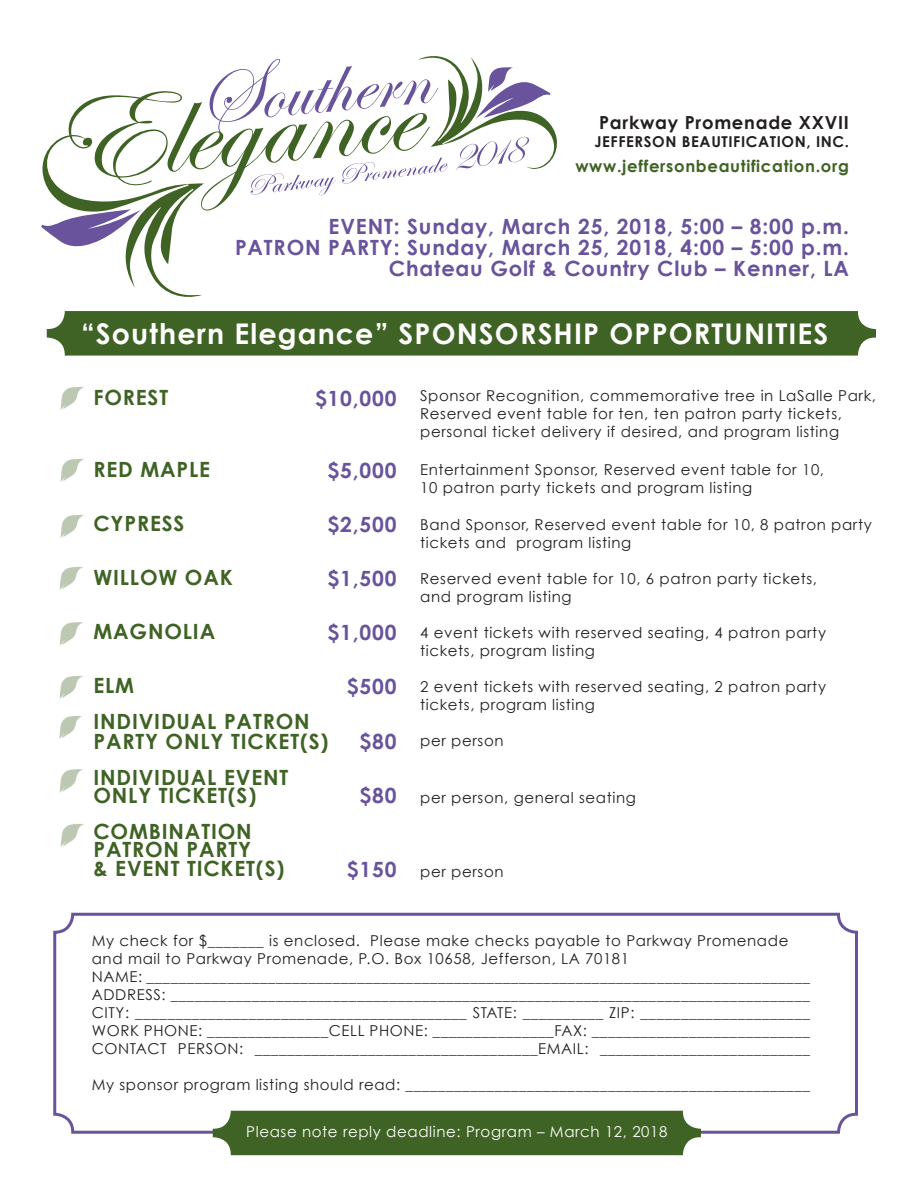
<style>
.page{position:relative;width:918px;height:1188px;background:#fff}
.page>*{position:absolute;margin:0;border:0;box-sizing:border-box;transform-origin:0 0}
.t1{font:700 28.5px "Century Gothic";letter-spacing:.04em;color:#fff}
.t2{font:700 21px "Century Gothic";letter-spacing:.04em;color:#68539c}
.t3{font:700 21px "Century Gothic";letter-spacing:.04em;color:#3f6324}
.t4{font:700 18px "Century Gothic";letter-spacing:.04em;color:#231f20}
.t5{font:700 16.5px "Century Gothic";letter-spacing:.04em;color:#3f6324}
.t6{font:15px "Century Gothic";letter-spacing:.04em;color:#231f20}
.t7{font:15px "Century Gothic";letter-spacing:.04em;color:#fff}
.t8{font:700 15px "Century Gothic";letter-spacing:.04em;color:#231f20}
</style>
<div class="page">
<div style="left:48px;top:312px;width:827px;height:43px;background:#3f6324;border-radius:18px"></div>
<div style="left:47px;top:311px;width:829px;height:45px;border:2px solid #3f6324;border-radius:18px"></div>
<svg style="left:41px;top:56px;width:516px;height:241px"></svg>
<img style="left:60px;top:387px;width:24px;height:23px">
<div style="left:53px;top:913px;width:805px;height:221px;border:3px solid #68539c;border-radius:18px"></div>
<div style="left:214px;top:1111px;width:486px;height:43px;background:#3f6324;border-radius:18px"></div>
<div style="left:213px;top:1111px;width:488px;height:44px;border:2px solid #3f6324;border-radius:18px"></div>
<img style="left:60px;top:459px;width:24px;height:23px">
<img style="left:60px;top:515px;width:24px;height:23px">
<img style="left:59px;top:567px;width:24px;height:23px">
<img style="left:59px;top:622px;width:24px;height:24px">
<img style="left:59px;top:676px;width:24px;height:23px">
<img style="left:59px;top:716px;width:24px;height:23px">
<img style="left:59px;top:769px;width:24px;height:24px">
<img style="left:60px;top:824px;width:24px;height:23px">
<p class="t4" style="left:599px;top:111px;width:251px">Parkway Promenade XXVII</p>
<p class="t8" style="left:594px;top:132px;width:256px">JEFFERSON BEAUTIFICATION, INC.</p>
<p class="t5" style="left:575px;top:156px;width:275px">www.jeffersonbeautification.org</p>
<p class="t2" style="left:329px;top:214px;width:522px">EVENT: Sunday, March 25, 2018, 5:00 – 8:00 p.m.</p>
<p class="t2" style="left:235px;top:235px;width:616px">PATRON PARTY: Sunday, March 25, 2018, 4:00 – 5:00 p.m.</p>
<p class="t2" style="left:389px;top:256px;width:462px">Chateau Golf &amp; Country Club – Kenner, LA</p>
<p class="t1" style="left:81px;top:316px;width:749px">“Southern Elegance” SPONSORSHIP OPPORTUNITIES</p>
<p class="t3" style="left:93px;top:384px;width:76px">FOREST</p>
<p class="t2" style="left:315px;top:385px;width:83px">$10,000</p>
<p class="t2" style="left:328px;top:457px;width:70px">$5,000</p>
<p class="t2" style="left:328px;top:511px;width:70px">$2,500</p>
<p class="t2" style="left:328px;top:565px;width:70px">$1,500</p>
<p class="t2" style="left:328px;top:619px;width:70px">$1,000</p>
<p class="t2" style="left:347px;top:673px;width:51px">$500</p>
<p class="t2" style="left:360px;top:728px;width:38px">$80</p>
<p class="t2" style="left:360px;top:782px;width:38px">$80</p>
<p class="t3" style="left:93px;top:456px;width:118px">RED MAPLE</p>
<p class="t3" style="left:93px;top:510px;width:93px">CYPRESS</p>
<p class="t3" style="left:93px;top:564px;width:141px">WILLOW OAK</p>
<p class="t3" style="left:93px;top:618px;width:123px">MAGNOLIA</p>
<p class="t3" style="left:93px;top:672px;width:42px">ELM</p>
<p class="t3" style="left:93px;top:708px;width:218px">INDIVIDUAL PATRON</p>
<p class="t3" style="left:93px;top:728px;width:237px">PARTY ONLY TICKET(S)</p>
<p class="t3" style="left:93px;top:764px;width:196px">INDIVIDUAL EVENT</p>
<p class="t3" style="left:93px;top:782px;width:164px">ONLY TICKET(S)</p>
<p class="t3" style="left:93px;top:818px;width:160px">COMBINATION</p>
<p class="t3" style="left:93px;top:836px;width:159px">PATRON PARTY</p>
<p class="t3" style="left:93px;top:855px;width:193px">&amp; EVENT TICKET(S)</p>
<p class="t2" style="left:347px;top:856px;width:51px">$150</p>
<p class="t6" style="left:420px;top:387px;width:457px">Sponsor Recognition, commemorative tree in LaSalle Park,</p>
<p class="t6" style="left:420px;top:405px;width:423px">Reserved event table for ten, ten patron party tickets,</p>
<p class="t6" style="left:420px;top:423px;width:420px">personal ticket delivery if desired, and program listing</p>
<p class="t6" style="left:420px;top:460px;width:405px">Entertainment Sponsor, Reserved event table for 10,</p>
<p class="t6" style="left:420px;top:478px;width:334px">10 patron party tickets and program listing</p>
<p class="t6" style="left:420px;top:516px;width:453px">Band Sponsor, Reserved event table for 10, 8 patron party</p>
<p class="t6" style="left:420px;top:534px;width:213px">tickets and program listing</p>
<p class="t6" style="left:420px;top:570px;width:398px">Reserved event table for 10, 6 patron party tickets,</p>
<p class="t6" style="left:420px;top:588px;width:153px">and program listing</p>
<p class="t6" style="left:420px;top:624px;width:407px">4 event tickets with reserved seating, 4 patron party</p>
<p class="t6" style="left:420px;top:642px;width:176px">tickets, program listing</p>
<p class="t6" style="left:420px;top:678px;width:407px">2 event tickets with reserved seating, 2 patron party</p>
<p class="t6" style="left:420px;top:696px;width:176px">tickets, program listing</p>
<p class="t6" style="left:420px;top:732px;width:85px">per person</p>
<p class="t6" style="left:420px;top:789px;width:217px">per person, general seating</p>
<p class="t6" style="left:420px;top:862px;width:85px">per person</p>
<p class="t6" style="left:92px;top:931px;width:698px">My check for $_______ is enclosed. Please make checks payable to Parkway Promenade</p>
<p class="t6" style="left:92px;top:949px;width:539px">and mail to Parkway Promenade, P.O. Box 10658, Jefferson, LA 70181</p>
<p class="t6" style="left:92px;top:967px;width:720px">NAME: __________________________________________________________________________________</p>
<p class="t6" style="left:92px;top:985px;width:720px">ADDRESS: _______________________________________________________________________________</p>
<p class="t6" style="left:92px;top:1003px;width:720px">CITY: _________________________________________ STATE: __________ ZIP: _____________________</p>
<p class="t6" style="left:92px;top:1021px;width:720px">WORK PHONE: _______________CELL PHONE: _______________FAX: ___________________________</p>
<p class="t6" style="left:92px;top:1039px;width:720px">CONTACT PERSON: ___________________________________EMAIL: __________________________</p>
<p class="t6" style="left:92px;top:1075px;width:720px">My sponsor program listing should read: __________________________________________________</p>
<p class="t7" style="left:246px;top:1122px;width:423px">Please note reply deadline: Program – March 12, 2018</p>
</div>
